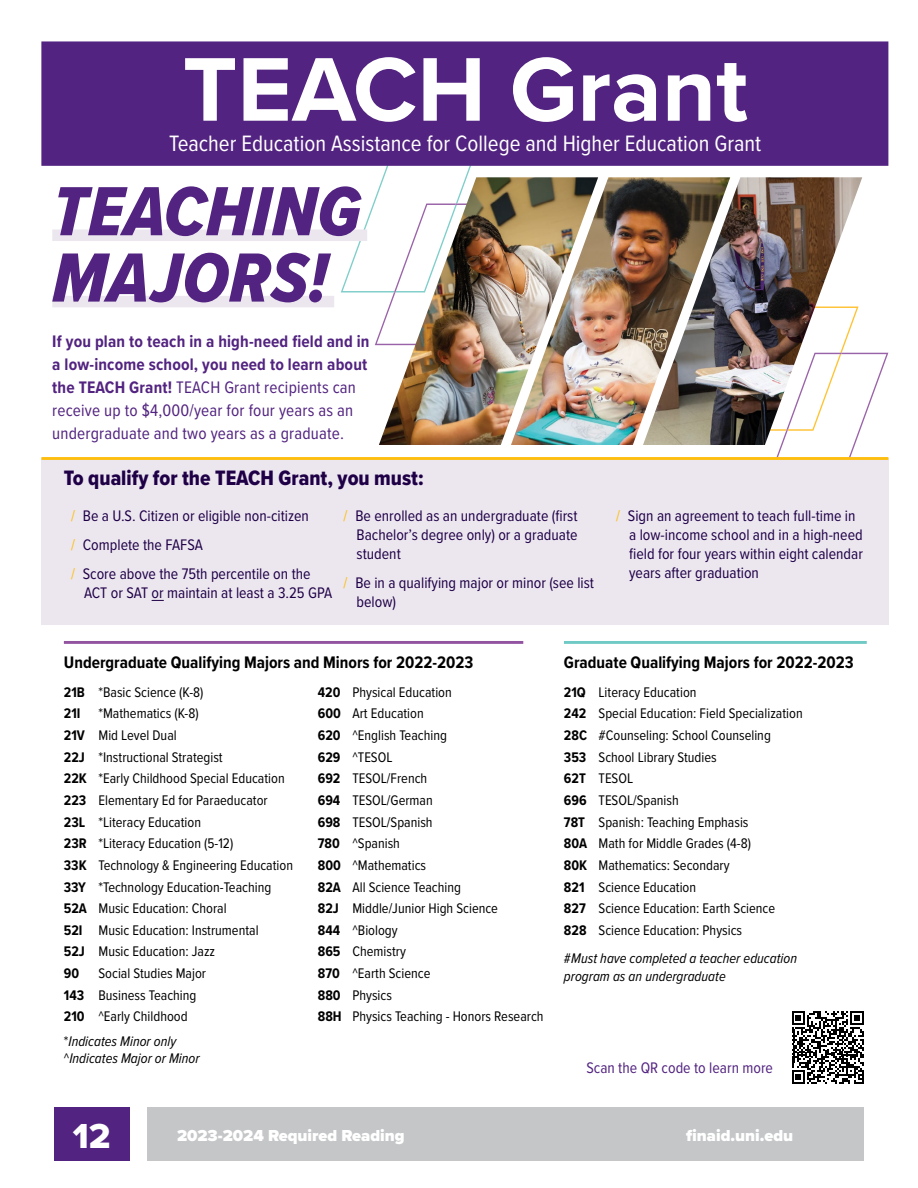
<style>
.page{position:relative;width:918px;height:1188px;background:#fff}
.page>*{position:absolute;margin:0;border:0;box-sizing:border-box;transform-origin:0 0}
.t1{font:700 93.75px "Proxima Nova";color:#fff}
.t2{font:72.15px/66.3px "Proxima Nova Cond Extrabld It";letter-spacing:.01em;color:#522380}
.t3{font:36px "Proxima Nova Extrabld";color:#fff}
.t4{font:23.1px "Proxima Nova Cond";color:#fff}
.t5{font:21.6px "Proxima Nova Cond Extrabld";color:#1f0047}
.t6{font:17.25px/23.1px "Proxima Nova Cond";letter-spacing:.01em;color:#522380}
.t7{font:700 17.25px "Proxima Nova Cond";color:#000}
.t8{font:900 16.5px "Proxima Nova";color:#fff}
.t9{font:15.9px/19px "Proxima Nova Cond";color:#1f0047}
.t10{font:15.9px "Proxima Nova Cond";color:#522380}
.t11{font:14.4px/21.6px "Proxima Nova Cond";color:#000}
.t12{font:italic 14.4px/17.2px "Proxima Nova Cond";color:#000}
.s1{font-weight:700}
.s2{color:#febe10}
.s3{font-style:normal}
</style>
<div class="page">
<div style="left:54px;top:1107px;width:76px;height:54px;background:#522380"></div>
<div style="left:148px;top:1107px;width:716px;height:54px;background:#c4c6c8"></div>
<svg style="left:341px;top:166px;width:130px;height:179px"></svg>
<hr style="left:64px;top:641px;width:459px;height:3px;background:#9253a1">
<hr style="left:564px;top:641px;width:303px;height:3px;background:#6fc9c4">
<svg style="left:792px;top:1011px;width:72px;height:73px"></svg>
<div style="left:52px;top:229px;width:315px;height:12px;background:#ece7ef"></div>
<div style="left:52px;top:296px;width:282px;height:11px;background:#ece7ef"></div>
<div style="left:42px;top:42px;width:846px;height:123px;background:#522380"></div>
<div style="left:41px;top:41px;width:847px;height:125px;border:1px solid #522380"></div>
<svg style="left:776px;top:352px;width:112px;height:105px"></svg>
<img style="left:730px;top:177px;width:132px;height:268px">
<img style="left:379px;top:177px;width:132px;height:268px">
<img style="left:511px;top:177px;width:219px;height:268px">
<div style="left:41px;top:458px;width:847px;height:167px;background:#ece7ef"></div>
<svg style="left:152px;top:600px;width:12px;height:1px"></svg>
<hr style="left:41px;top:457px;width:847px;height:3px;background:#febe10">
<h1 class="t1" style="left:183px;top:20px;width:567px">TEACH Grant</h1>
<h3 class="t4" style="left:169px;top:126px;width:594px">Teacher Education Assistance for College and Higher Education Grant</h3>
<h2 class="t2" style="left:52px;top:177px;width:310px">TEACHING<br>MAJORS!</h2>
<p class="t6" style="left:52px;top:329px;width:319px"><span class="s1">If you plan to teach in a high-need field and in a low-income school, you need to learn about the TEACH Grant!</span> TEACH Grant recipients can receive up to $4,000/year for four years as an undergraduate and two years as a graduate.</p>
<h3 class="t5" style="left:64px;top:462px;width:361px">To qualify for the TEACH Grant, you must:</h3>
<p class="t9" style="left:71px;top:500px;width:241px;line-height:29.1px"><span class="s2">/</span> Be a U.S. Citizen or eligible non-citizen <span class="s2">/</span> Complete the FAFSA<br><span class="s2">/</span> Score above the 75th percentile on the</p>
<p class="t9" style="left:84px;top:582px;width:250px">ACT or SAT or maintain at least a 3.25 GPA</p>
<p class="t9" style="left:357px;top:505px;width:223px;text-align:justify;text-indent:-13px"><span class="s2">/</span> Be enrolled as an undergraduate (first Bachelor’s degree only) or a graduate student</p>
<p class="t9" style="left:357px;top:572px;width:239px;text-indent:-13px"><span class="s2">/</span> Be in a qualifying major or minor (see list below)</p>
<p class="t9" style="left:629px;top:505px;width:235px;text-indent:-13px"><span class="s2">/</span> Sign an agreement to teach full-time in a low-income school and in a high-need field for four years within eight calendar years after graduation</p>
<p class="t7" style="left:64px;top:649px;width:411px">Undergraduate Qualifying Majors and Minors for 2022-2023</p>
<p class="t11" style="left:64px;top:681px;width:231px"><span class="s1">21B</span> *Basic Science (K-8)<br><span class="s1">21I</span> *Mathematics (K-8)<br><span class="s1">21V</span> Mid Level Dual<br><span class="s1">22J</span> *Instructional Strategist<br><span class="s1">22K</span> *Early Childhood Special Education<br><span class="s1">223</span> Elementary Ed for Paraeducator<br><span class="s1">23L</span> *Literacy Education<br><span class="s1">23R</span> *Literacy Education (5-12)<br><span class="s1">33K</span> Technology &amp; Engineering Education<br><span class="s1">33Y</span> *Technology Education-Teaching<br><span class="s1">52A</span> Music Education: Choral<br><span class="s1">52I</span> Music Education: Instrumental<br><span class="s1">52J</span> Music Education: Jazz<br><span class="s1">90</span></p>
<p class="t11" style="left:64px;top:962px;width:144px;text-indent:35px">Social Studies Major<br><span class="s1">143</span> Business Teaching<br><span class="s1">210</span> ^Early Childhood</p>
<p class="t12" style="left:64px;top:1032px;width:137px"><span class="s3">*</span>Indicates Minor only <span class="s3">^</span>Indicates Major or Minor</p>
<p class="t11" style="left:318px;top:681px;width:227px"><span class="s1">420</span> Physical Education<br><span class="s1">600</span> Art Education<br><span class="s1">620</span> ^English Teaching<br><span class="s1">629</span> ^TESOL<br><span class="s1">692</span> TESOL/French<br><span class="s1">694</span> TESOL/German<br><span class="s1">698</span> TESOL/Spanish<br><span class="s1">780</span> ^Spanish<br><span class="s1">800</span> ^Mathematics<br><span class="s1">82A</span> All Science Teaching<br><span class="s1">82J</span> Middle/Junior High Science<br><span class="s1">844</span> ^Biology<br><span class="s1">865</span> Chemistry<br><span class="s1">870</span> ^Earth Science<br><span class="s1">880</span> Physics<br><span class="s1">88H</span> Physics Teaching - Honors Research</p>
<p class="t7" style="left:564px;top:649px;width:291px">Graduate Qualifying Majors for 2022-2023</p>
<p class="t11" style="left:564px;top:681px;width:240px"><span class="s1">21Q</span> Literacy Education<br><span class="s1">242</span> Special Education: Field Specialization<br><span class="s1">28C</span> #Counseling: School Counseling<br><span class="s1">353</span> School Library Studies<br><span class="s1">62T</span> TESOL<br><span class="s1">696</span> TESOL/Spanish<br><span class="s1">78T</span> Spanish: Teaching Emphasis<br><span class="s1">80A</span> Math for Middle Grades (4-8)<br><span class="s1">80K</span> Mathematics: Secondary<br><span class="s1">821</span> Science Education<br><span class="s1">827</span> Science Education: Earth Science<br><span class="s1">828</span> Science Education: Physics</p>
<p class="t12" style="left:564px;top:949px;width:235px"><span class="s3">#</span>Must have completed a teacher education program as an undergraduate</p>
<p class="t10" style="left:586px;top:1056px;width:188px">Scan the QR code to learn more</p>
<h3 class="t3" style="left:73px;top:1109px;width:39px">12</h3>
<p class="t8" style="left:177px;top:1123px;width:229px">2023-2024 Required Reading</p>
<p class="t8" style="left:686px;top:1123px;width:109px">finaid.uni.edu</p>
</div>
